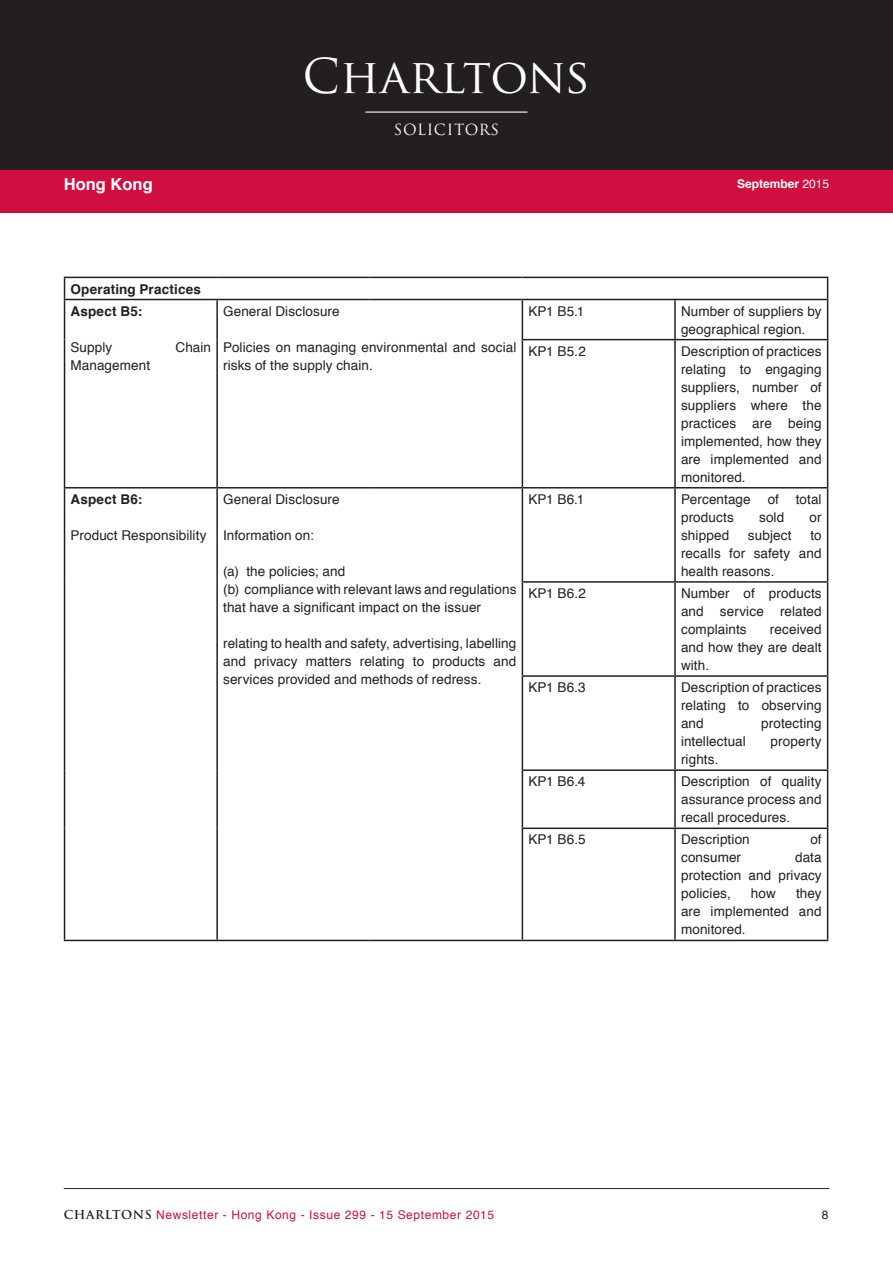
<style>
.page{position:relative;width:893px;height:1263px;background:#fff}
.page>*{position:absolute;margin:0;border:0;box-sizing:border-box;transform-origin:0 0}
.t1{font:46.8px "Trajan Pro";color:#fff}
.t2{font:700 16.5px "Helvetica";color:#fff}
.t3{font:15px "Trajan Pro";letter-spacing:.04em;color:#fff}
.table__body{font:13.5px/18px "Helvetica";letter-spacing:.01em;color:#231f20;text-align:justify}
.table__body-2{font:700 13.5px "Helvetica";letter-spacing:.015em;color:#231f20}
.t4{font:12px "Helvetica";letter-spacing:.05em;color:#d10e40}
.t5{font:700 12px "Helvetica";color:#fff}
.t6{font:12px "Helvetica";color:#231f20}
.s1{font-weight:400}
.s2{font-family:"Trajan Pro";font-weight:700;color:#231f20}
</style>
<div class="page">
<div style="left:0;top:194px;width:893px;height:19px;background:#d10e40"></div>
<hr style="left:64px;top:1188px;width:765px;height:1px;background:#231f20">
<div style="left:0;top:0;width:893px;height:170px;background:#231f20"></div>
<div style="left:0;top:170px;width:893px;height:32px;background:#d10e40"></div>
<hr style="left:365px;top:112px;width:162px;height:1px;background:#fff">
<hr style="left:64px;top:277px;width:153px;height:1px;background:#231f20">
<svg style="left:64px;top:278px;width:1px;height:21px"></svg>
<hr style="left:217px;top:277px;width:153px;height:1px;background:#231f20">
<hr style="left:370px;top:277px;width:152px;height:1px;background:#231f20">
<hr style="left:522px;top:277px;width:153px;height:1px;background:#231f20">
<hr style="left:675px;top:277px;width:153px;height:1px;background:#231f20">
<svg style="left:827px;top:278px;width:1px;height:21px"></svg>
<hr style="left:64px;top:299px;width:153px;height:1px;background:#231f20">
<hr style="left:64px;top:300px;width:1px;height:40px;background:#231f20">
<hr style="left:217px;top:299px;width:153px;height:1px;background:#231f20">
<hr style="left:216px;top:300px;width:2px;height:40px;background:#231f20">
<hr style="left:370px;top:299px;width:152px;height:1px;background:#231f20">
<hr style="left:522px;top:299px;width:153px;height:1px;background:#231f20">
<hr style="left:522px;top:300px;width:1px;height:39px;background:#231f20">
<hr style="left:675px;top:299px;width:153px;height:1px;background:#231f20">
<hr style="left:674px;top:300px;width:2px;height:39px;background:#231f20">
<hr style="left:827px;top:300px;width:1px;height:39px;background:#231f20">
<hr style="left:64px;top:340px;width:1px;height:147px;background:#231f20">
<hr style="left:216px;top:340px;width:2px;height:147px;background:#231f20">
<hr style="left:522px;top:339px;width:153px;height:1px;background:#231f20">
<hr style="left:522px;top:340px;width:1px;height:147px;background:#231f20">
<hr style="left:675px;top:339px;width:153px;height:1px;background:#231f20">
<hr style="left:674px;top:340px;width:2px;height:147px;background:#231f20">
<hr style="left:827px;top:340px;width:1px;height:147px;background:#231f20">
<hr style="left:64px;top:487px;width:153px;height:1px;background:#231f20">
<hr style="left:64px;top:488px;width:1px;height:94px;background:#231f20">
<hr style="left:217px;top:487px;width:153px;height:1px;background:#231f20">
<hr style="left:216px;top:488px;width:2px;height:94px;background:#231f20">
<hr style="left:370px;top:487px;width:152px;height:1px;background:#231f20">
<hr style="left:522px;top:487px;width:153px;height:1px;background:#231f20">
<hr style="left:522px;top:488px;width:1px;height:93px;background:#231f20">
<hr style="left:675px;top:487px;width:153px;height:1px;background:#231f20">
<hr style="left:674px;top:488px;width:2px;height:93px;background:#231f20">
<hr style="left:827px;top:488px;width:1px;height:93px;background:#231f20">
<hr style="left:64px;top:582px;width:1px;height:94px;background:#231f20">
<hr style="left:216px;top:582px;width:2px;height:94px;background:#231f20">
<hr style="left:522px;top:581px;width:153px;height:2px;background:#231f20">
<hr style="left:522px;top:583px;width:1px;height:92px;background:#231f20">
<hr style="left:675px;top:581px;width:153px;height:2px;background:#231f20">
<hr style="left:674px;top:583px;width:2px;height:92px;background:#231f20">
<hr style="left:827px;top:583px;width:1px;height:92px;background:#231f20">
<hr style="left:64px;top:676px;width:1px;height:94px;background:#231f20">
<hr style="left:216px;top:676px;width:2px;height:94px;background:#231f20">
<hr style="left:522px;top:675px;width:153px;height:2px;background:#231f20">
<hr style="left:522px;top:677px;width:1px;height:92px;background:#231f20">
<hr style="left:675px;top:675px;width:153px;height:2px;background:#231f20">
<hr style="left:674px;top:677px;width:2px;height:92px;background:#231f20">
<hr style="left:827px;top:677px;width:1px;height:92px;background:#231f20">
<hr style="left:64px;top:770px;width:1px;height:58px;background:#231f20">
<hr style="left:216px;top:770px;width:2px;height:58px;background:#231f20">
<hr style="left:522px;top:769px;width:153px;height:2px;background:#231f20">
<hr style="left:522px;top:771px;width:1px;height:56px;background:#231f20">
<hr style="left:675px;top:769px;width:153px;height:2px;background:#231f20">
<hr style="left:674px;top:771px;width:2px;height:56px;background:#231f20">
<hr style="left:827px;top:771px;width:1px;height:56px;background:#231f20">
<hr style="left:64px;top:828px;width:1px;height:112px;background:#231f20">
<hr style="left:216px;top:828px;width:2px;height:112px;background:#231f20">
<hr style="left:522px;top:827px;width:153px;height:2px;background:#231f20">
<hr style="left:522px;top:829px;width:1px;height:111px;background:#231f20">
<hr style="left:675px;top:827px;width:153px;height:2px;background:#231f20">
<hr style="left:674px;top:829px;width:2px;height:111px;background:#231f20">
<hr style="left:827px;top:829px;width:1px;height:111px;background:#231f20">
<hr style="left:64px;top:940px;width:153px;height:1px;background:#231f20">
<hr style="left:217px;top:940px;width:153px;height:1px;background:#231f20">
<hr style="left:370px;top:940px;width:152px;height:1px;background:#231f20">
<hr style="left:522px;top:940px;width:153px;height:1px;background:#231f20">
<hr style="left:675px;top:940px;width:153px;height:1px;background:#231f20">
<p class="t2" style="left:64px;top:171px;width:90px">Hong Kong</p>
<h1 class="t1" style="left:303px;top:47px;width:289px">Charltons</h1>
<p class="t3" style="left:394px;top:120px;width:107px">SOLICITORS</p>
<p class="t5" style="left:737px;top:174px;width:94px">September <span class="s1">2015</span></p>
<p class="table__body-2" style="left:71px;top:278px;width:132px">Operating Practices</p>
<p class="table__body-2" style="left:71px;top:300px;width:73px">Aspect B5:</p>
<p class="table__body" style="left:71px;top:338px;width:43px">Supply</p>
<p class="table__body" style="left:176px;top:338px;width:37px">Chain</p>
<p class="table__body" style="left:71px;top:356px;width:81px">Management</p>
<p class="table__body" style="left:223px;top:302px;width:118px">General Disclosure</p>
<p class="table__body" style="left:223px;top:338px;width:295px">Policies on managing environmental and social risks of the supply chain.</p>
<p class="table__body-2" style="left:71px;top:488px;width:73px">Aspect B6:</p>
<p class="table__body" style="left:71px;top:527px;width:138px">Product Responsibility</p>
<p class="table__body" style="left:223px;top:491px;width:118px">General Disclosure</p>
<p class="table__body" style="left:223px;top:527px;width:92px">Information on:</p>
<p class="table__body" style="left:223px;top:563px;width:124px">(a) the policies; and</p>
<p class="table__body" style="left:223px;top:581px;width:295px">(b) compliance with relevant laws and regulations that have a significant impact on the issuer</p>
<p class="table__body" style="left:223px;top:635px;width:295px">relating to health and safety, advertising, labelling and privacy matters relating to products and services provided and methods of redress.</p>
<p class="table__body" style="left:528px;top:302px;width:58px">KP1 B5.1</p>
<p class="table__body" style="left:681px;top:302px;width:142px">Number of suppliers by geographical region.</p>
<p class="table__body" style="left:528px;top:342px;width:59px">KP1 B5.2</p>
<p class="table__body" style="left:681px;top:342px;width:142px">Description of practices relating to engaging suppliers, number of suppliers where the practices are being implemented, how they are implemented and monitored.</p>
<p class="table__body" style="left:528px;top:491px;width:58px">KP1 B6.1</p>
<p class="table__body" style="left:681px;top:491px;width:71px">Percentage</p>
<p class="table__body" style="left:768px;top:491px;width:13px">of</p>
<p class="table__body" style="left:796px;top:491px;width:27px">total</p>
<p class="table__body" style="left:681px;top:509px;width:54px">products</p>
<p class="table__body" style="left:759px;top:509px;width:27px">sold</p>
<p class="table__body" style="left:809px;top:509px;width:14px">or</p>
<p class="table__body" style="left:681px;top:527px;width:50px">shipped</p>
<p class="table__body" style="left:748px;top:527px;width:45px">subject</p>
<p class="table__body" style="left:681px;top:527px;width:142px;text-indent:129px">to recalls for safety and health reasons.</p>
<p class="table__body" style="left:528px;top:585px;width:59px">KP1 B6.2</p>
<p class="table__body" style="left:681px;top:585px;width:142px">Number of products and service related complaints</p>
<p class="table__body" style="left:681px;top:621px;width:142px;text-indent:89px">received and how they are dealt with.</p>
<p class="table__body" style="left:528px;top:679px;width:59px">KP1 B6.3</p>
<p class="table__body" style="left:681px;top:679px;width:142px">Description of practices relating to observing and</p>
<p class="table__body" style="left:761px;top:715px;width:62px">protecting</p>
<p class="table__body" style="left:681px;top:733px;width:66px">intellectual</p>
<p class="table__body" style="left:771px;top:733px;width:53px">property</p>
<p class="table__body" style="left:681px;top:751px;width:39px">rights.</p>
<p class="table__body" style="left:528px;top:773px;width:59px">KP1 B6.4</p>
<p class="table__body" style="left:681px;top:773px;width:142px">Description of quality assurance process and recall procedures.</p>
<p class="table__body" style="left:528px;top:831px;width:59px">KP1 B6.5</p>
<p class="table__body" style="left:681px;top:831px;width:70px">Description</p>
<p class="table__body" style="left:810px;top:831px;width:13px">of</p>
<p class="table__body" style="left:681px;top:849px;width:62px">consumer</p>
<p class="table__body" style="left:681px;top:849px;width:142px;text-indent:114px">data protection and privacy policies,</p>
<p class="table__body" style="left:681px;top:885px;width:142px;text-indent:115px">they are implemented and monitored.</p>
<p class="table__body" style="left:751px;top:885px;width:26px">how</p>
<p class="t4" style="left:64px;top:1206px;width:432px"><span class="s2">CHARLTONS</span> Newsletter - Hong Kong - Issue 299 - 15 September 2015</p>
<p class="t6" style="left:822px;top:1206px;width:8px">8</p>
</div>
